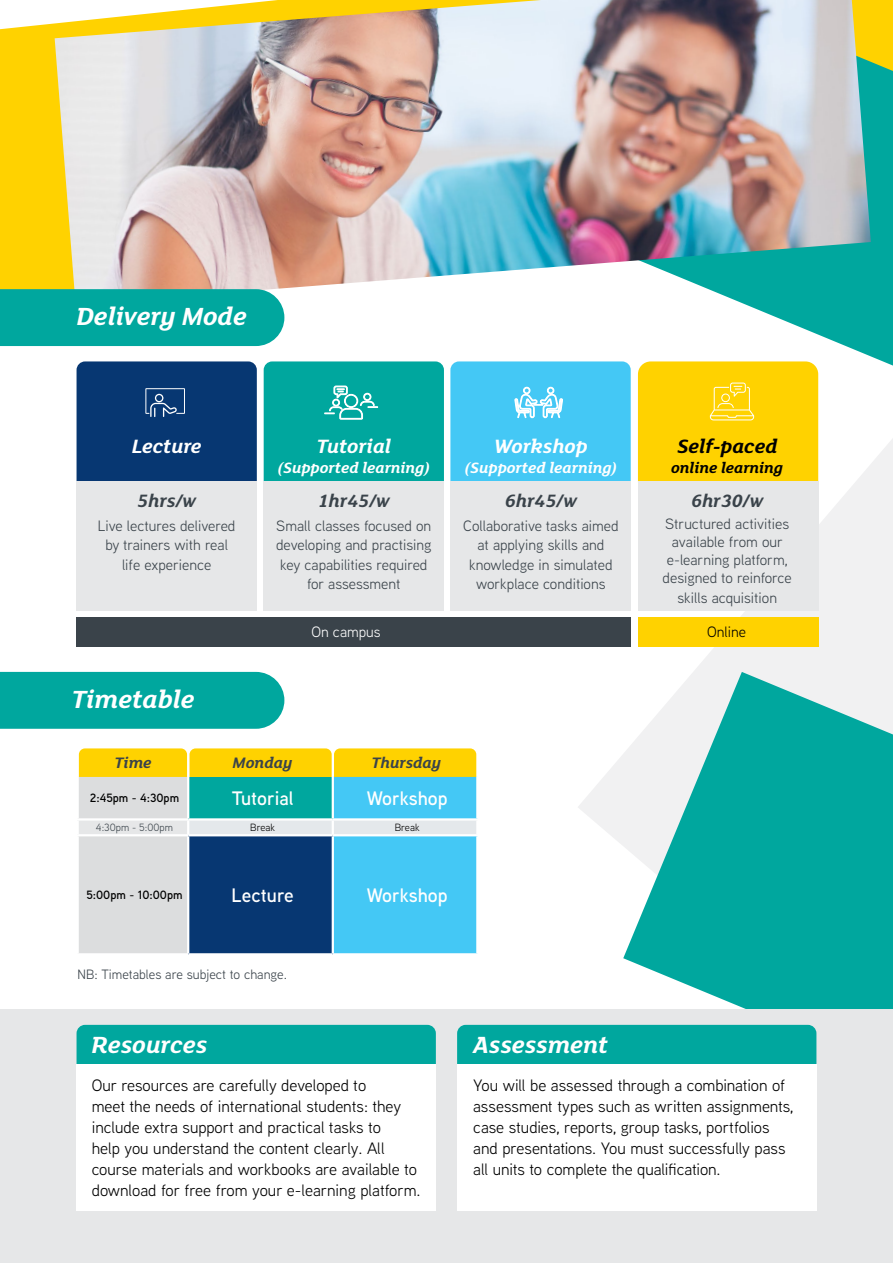
<style>
.page{position:relative;width:893px;height:1263px;background:#fff}
.page>*{position:absolute;margin:0;border:0;box-sizing:border-box;transform-origin:0 0}
.t1{font:italic 700 27px "FS Lola";color:#fff}
.t2{font:italic 700 25.5px "FS Lola";color:#fff}
.t3{font:italic 700 21px "FS Lola";color:#fff}
.t4{font:italic 700 21px "FS Lola";color:#000}
.t5{font:600 19.5px "Aaux Next";color:#fff}
.t6{font:italic 700 19.5px "FS Lola";color:#3a434a}
.t7{font:16.5px/21px "Aaux Next";color:#000}
.t8{font:italic 700 16.5px "FS Lola";color:#3a434a}
.t9{font:italic 700 16.35px "FS Lola";color:#fff}
.t10{font:italic 700 16.35px "FS Lola";color:#000}
.t11{font:15px/19.5px "Aaux Next";color:#3a434a;text-align:center}
.t12{font:15px "Aaux Next";color:#fff}
.t13{font:15px "Aaux Next";color:#000}
.t14{font:13.5px "Aaux Next";color:#3a434a}
.t15{font:600 12px "Aaux Next";color:#000}
.t16{font:10.5px "Aaux Next";color:#3a434a}
.t17{font:10.5px "Aaux Next";color:#000}
</style>
<div class="page">
<div style="left:0;top:23px;width:55px;height:266px;background:#ffd200"></div>
<svg style="left:578px;top:438px;width:315px;height:407px;fill:#f1f1f2"></svg>
<svg style="left:747px;top:0;width:146px;height:366px;fill:#00a79e"></svg>
<svg style="left:623px;top:672px;width:270px;height:337px;fill:#00a79e"></svg>
<img style="left:55px;top:0;width:816px;height:305px">
<div style="left:0;top:1009px;width:893px;height:254px;background:#e6e7e8"></div>
<div style="left:0;top:289px;width:284px;height:57px;background:#00a79e"></div>
<div style="left:77px;top:1025px;width:359px;height:48px;background:#00a79e;border-radius:9px"></div>
<div style="left:457px;top:1025px;width:359px;height:48px;background:#00a79e;border-radius:9px"></div>
<div style="left:77px;top:1063px;width:359px;height:147px;background:#fff"></div>
<div style="left:457px;top:1063px;width:359px;height:147px;background:#fff"></div>
<div style="left:0;top:672px;width:284px;height:57px;background:#00a79e"></div>
<div style="left:264px;top:361px;width:180px;height:131px;background:#00a79e;border-radius:9px"></div>
<div style="left:77px;top:361px;width:180px;height:131px;background:#073772;border-radius:9px"></div>
<div style="left:450px;top:361px;width:181px;height:133px;background:#44c8f5;border-radius:9px"></div>
<div style="left:638px;top:361px;width:180px;height:133px;background:#ffd200;border-radius:13px"></div>
<svg style="left:145px;top:388px;width:40px;height:29px"></svg>
<svg style="left:324px;top:386px;width:54px;height:34px"></svg>
<svg style="left:710px;top:383px;width:44px;height:37px"></svg>
<svg style="left:514px;top:387px;width:49px;height:32px"></svg>
<div style="left:264px;top:481px;width:180px;height:130px;background:#e6e7e8"></div>
<div style="left:77px;top:481px;width:180px;height:130px;background:#e6e7e8"></div>
<div style="left:450px;top:481px;width:181px;height:130px;background:#e6e7e8"></div>
<div style="left:77px;top:617px;width:554px;height:30px;background:#3a434a"></div>
<div style="left:638px;top:617px;width:180px;height:30px;background:#ffd200"></div>
<div style="left:638px;top:481px;width:180px;height:130px;background:#e6e7e8"></div>
<div style="left:79px;top:748px;width:108px;height:39px;background:#ffd200;border-radius:6px"></div>
<div style="left:190px;top:748px;width:142px;height:36px;background:#ffd200;border-radius:6px"></div>
<div style="left:334px;top:748px;width:142px;height:39px;background:#ffd200;border-radius:6px"></div>
<svg style="left:79px;top:777px;width:399px;height:176px;background:#65aac7"></svg>
<hr style="left:77px;top:834px;width:111px;height:2px;background:#fff">
<hr style="left:188px;top:834px;width:145px;height:2px;background:#fff">
<hr style="left:187px;top:836px;width:2px;height:117px;background:#fff">
<hr style="left:333px;top:834px;width:145px;height:2px;background:#fff">
<hr style="left:332px;top:836px;width:2px;height:117px;background:#fff">
<hr style="left:476px;top:836px;width:2px;height:117px;background:#fff">
<h1 class="t1" style="left:77px;top:298px;width:172px">Delivery Mode</h1>
<p class="t3" style="left:132px;top:431px;width:71px">Lecture</p>
<p class="t6" style="left:137px;top:487px;width:61px">5hrs/w</p>
<p class="t11" style="left:98px;top:515px;width:139px">Live lectures delivered by trainers with real life experience</p>
<h1 class="t1" style="left:71px;top:680px;width:125px">Timetable</h1>
<p class="t4" style="left:677px;top:431px;width:102px">Self-paced</p>
<p class="t10" style="left:671px;top:457px;width:113px">online learning</p>
<p class="t6" style="left:691px;top:487px;width:74px">6hr30/w</p>
<p class="t11" style="left:662px;top:514px;width:131px;line-height:18px">Structured activities available from our e-learning platform, designed to reinforce</p>
<p class="t11" style="left:677px;top:587px;width:101px">skills acquisition</p>
<p class="t3" style="left:317px;top:431px;width:76px">Tutorial</p>
<p class="t9" style="left:278px;top:457px;width:153px">(Supported learning)</p>
<p class="t6" style="left:318px;top:487px;width:74px">1hr45/w</p>
<p class="t11" style="left:276px;top:515px;width:157px">Small classes focused on developing and practising key capabilities required for assessment</p>
<p class="t12" style="left:311px;top:621px;width:71px">On campus</p>
<p class="t13" style="left:707px;top:621px;width:40px">Online</p>
<p class="t3" style="left:494px;top:431px;width:95px">Workshop</p>
<p class="t9" style="left:465px;top:457px;width:153px">(Supported learning)</p>
<p class="t6" style="left:505px;top:487px;width:74px">6hr45/w</p>
<p class="t11" style="left:463px;top:515px;width:157px">Collaborative tasks aimed at applying skills and knowledge in simulated workplace conditions</p>
<p class="t8" style="left:115px;top:751px;width:39px">Time</p>
<p class="t8" style="left:233px;top:751px;width:61px">Monday</p>
<p class="t8" style="left:371px;top:751px;width:71px">Thursday</p>
<p class="t15" style="left:90px;top:790px;width:91px">2:45pm - 4:30pm</p>
<p class="t5" style="left:232px;top:785px;width:63px">Tutorial</p>
<p class="t5" style="left:367px;top:785px;width:82px">Workshop</p>
<p class="t16" style="left:96px;top:820px;width:78px">4:30pm - 5:00pm</p>
<p class="t17" style="left:250px;top:820px;width:26px">Break</p>
<p class="t17" style="left:395px;top:820px;width:26px">Break</p>
<p class="t15" style="left:86px;top:886px;width:98px">5:00pm - 10:00pm</p>
<p class="t5" style="left:232px;top:881px;width:63px">Lecture</p>
<p class="t5" style="left:367px;top:881px;width:82px">Workshop</p>
<p class="t14" style="left:78px;top:965px;width:211px">NB: Timetables are subject to change.</p>
<h2 class="t2" style="left:92px;top:1027px;width:117px">Resources</h2>
<h2 class="t2" style="left:473px;top:1027px;width:136px">Assessment</h2>
<p class="t7" style="left:92px;top:1074px;width:330px">Our resources are carefully developed to<br>meet the needs of international students: they include extra support and practical tasks to<br>help you understand the content clearly. All course materials and workbooks are available to download for free from your e-learning platform.</p>
<p class="t7" style="left:473px;top:1074px;width:322px">You will be assessed through a combination of assessment types such as written assignments, case studies, reports, group tasks, portfolios and presentations. You must successfully pass all units to complete the qualification.</p>
</div>
